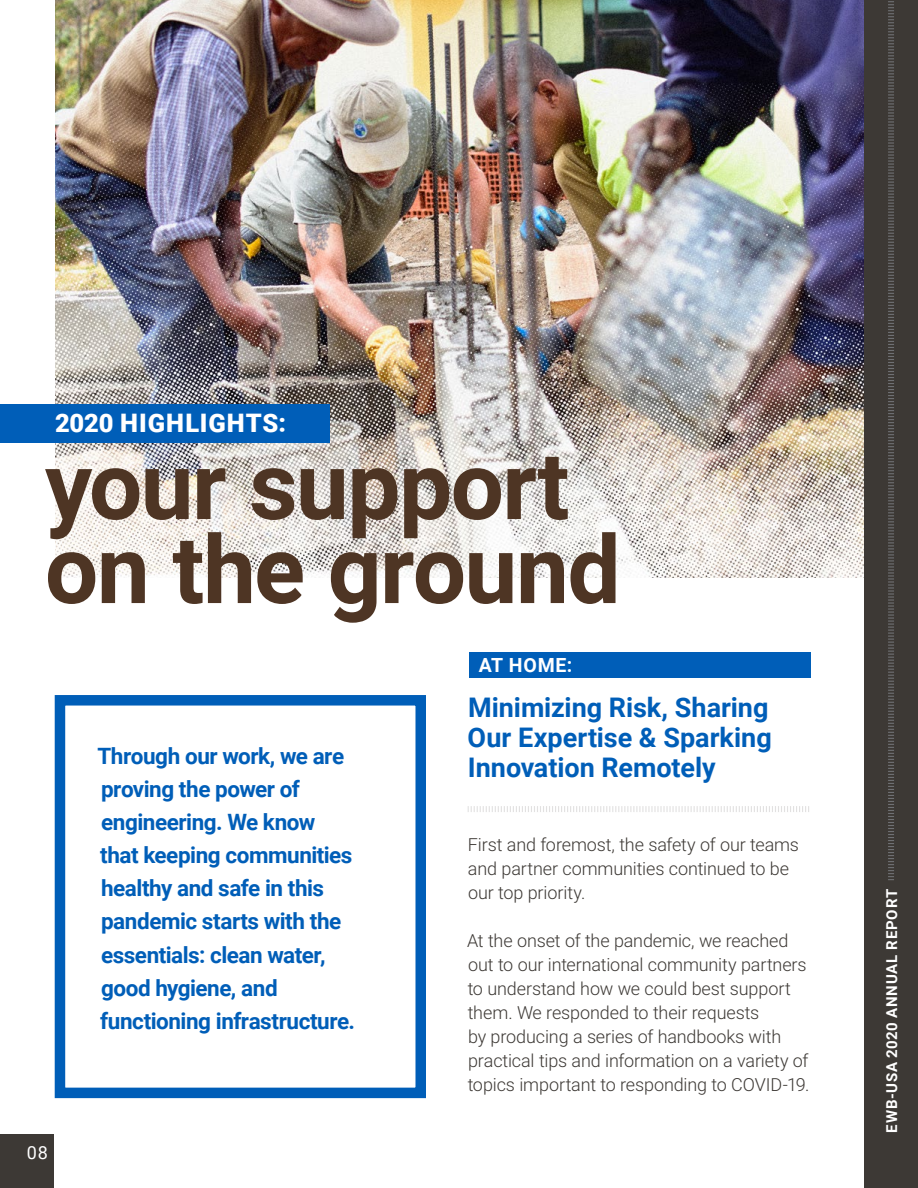
<style>
.page{position:relative;width:918px;height:1188px;background:#fff}
.page>*{position:absolute;margin:0;border:0;box-sizing:border-box;transform-origin:0 0}
.t1{font:700 94.5px/84px "Roboto";letter-spacing:-.015em;color:#4e3524}
.t2{font:700 27px/30px "Roboto";color:#005eb8}
.t3{font:900 25.5px "Roboto";letter-spacing:.035em;color:#fff}
.t4{font:700 22.5px/33px "Roboto";letter-spacing:-.02em;color:#005eb8}
.t5{font:700 19.5px "Roboto";letter-spacing:.04em;color:#fff}
.t6{font:300 18px/24px "Roboto";letter-spacing:-.01em;color:#3d3935}
.t7{font:18px "Roboto";color:#fff}
.t8{font:700 15px "Roboto";letter-spacing:.055em;color:#fff}
</style>
<div class="page">
<div style="left:469px;top:652px;width:342px;height:26px;background:#005eb8"></div>
<img style="left:55px;top:0;width:809px;height:578px">
<div style="left:0;top:404px;width:330px;height:38px;background:#005eb8"></div>
<div style="left:864px;top:0;width:54px;height:1188px;background:#3d3935"></div>
<svg style="left:888px;top:1px;width:6px;height:880px"></svg>
<svg style="left:468px;top:806px;width:341px;height:6px"></svg>
<div style="left:0;top:1134px;width:54px;height:54px;background:#3d3935"></div>
<div style="left:55px;top:695px;width:371px;height:403px;border:10px solid #005eb8"></div>
<h3 class="t3" style="left:55px;top:405px;width:233px">2020 HIGHLIGHTS:</h3>
<h1 class="t1" style="left:45px;top:440px;width:577px">your support on the ground</h1>
<p class="t7" style="left:27px;top:1140px;width:23px">08</p>
<p class="t4" style="left:97px;top:739px;width:259px">Through our work, we are proving the power of engineering. We know that keeping communities healthy and safe in this pandemic starts with the essentials: clean water, good hygiene, and functioning infrastructure.</p>
<p class="t5" style="left:479px;top:651px;width:95px">AT HOME:</p>
<h2 class="t2" style="left:468px;top:691px;width:306px">Minimizing Risk, Sharing<br>Our Expertise &amp; Sparking<br>Innovation Remotely</h2>
<p class="t6" style="left:468px;top:832px;width:333px">First and foremost, the safety of our teams and partner communities continued to be our top priority.</p>
<p class="t6" style="left:467px;top:928px;width:344px">At the onset of the pandemic, we reached out to our international community partners to understand how we could best support them. We responded to their requests<br>by producing a series of handbooks with practical tips and information on a variety of topics important to responding to COVID-19.</p>
<p class="t8" style="left:881px;top:1133px;width:246px;rotate:-90deg">EWB-USA 2020 ANNUAL REPORT</p>
</div>
